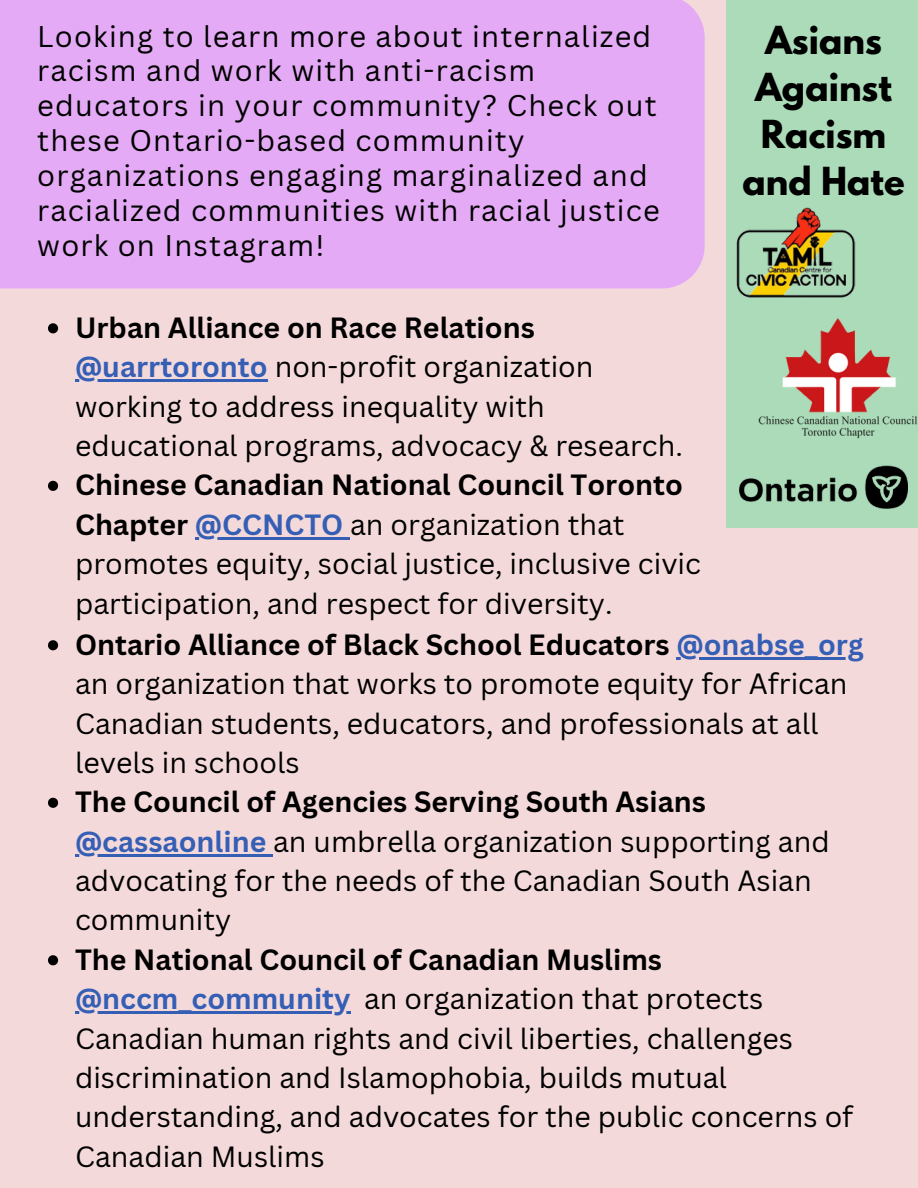
<style>
.page{position:relative;width:918px;height:1188px;background:#f4d9da}
.page>*{position:absolute;margin:0;border:0;box-sizing:border-box;transform-origin:0 0}
.t1{font:700 34.2px/47.2px "League Spartan";color:#000;text-align:center}
.t2{font:29.1px/34.8px "Canva Sans";letter-spacing:.04em;color:#000}
.t3{font:28.5px/39.3px "Canva Sans";color:#000}
.s1{font-weight:700}
.s2{font-weight:700;color:#355fb5}
</style>
<div class="page">
<div style="left:727px;top:0;width:191px;height:528px;background:#abdbb8"></div>
<img style="left:758px;top:318px;width:159px;height:121px">
<img style="left:736px;top:207px;width:120px;height:91px">
<img style="left:739px;top:465px;width:169px;height:44px">
<div style="left:0;top:0;width:705px;height:288px;background:#e5aaf6"></div>
<svg style="left:48px;top:640px;width:10px;height:10px"></svg>
<hr style="left:677px;top:657px;width:27px;height:2px;background:#355fb5">
<hr style="left:704px;top:657px;width:160px;height:2px;background:#355fb5">
<svg style="left:48px;top:798px;width:10px;height:10px"></svg>
<hr style="left:75px;top:854px;width:27px;height:2px;background:#355fb5">
<hr style="left:102px;top:854px;width:171px;height:2px;background:#355fb5">
<svg style="left:48px;top:955px;width:10px;height:10px"></svg>
<hr style="left:75px;top:1011px;width:27px;height:3px;background:#355fb5">
<hr style="left:102px;top:1011px;width:249px;height:3px;background:#355fb5">
<svg style="left:48px;top:323px;width:10px;height:10px"></svg>
<hr style="left:75px;top:380px;width:27px;height:2px;background:#355fb5">
<hr style="left:102px;top:380px;width:166px;height:2px;background:#355fb5">
<svg style="left:48px;top:481px;width:10px;height:10px"></svg>
<hr style="left:195px;top:537px;width:27px;height:2px;background:#355fb5">
<hr style="left:222px;top:537px;width:128px;height:2px;background:#355fb5">
<p class="t2" style="left:37px;top:18px;width:624px">Looking to learn more about internalized racism and work with anti-racism educators in your community? Check out these Ontario-based community organizations engaging marginalized and racialized communities with racial justice work on Instagram!</p>
<p class="t3" style="left:75px;top:307px;width:609px"><span class="s1">Urban Alliance on Race Relations </span><span class="s2">@uarrtoronto</span> non-profit organization working to address inequality with educational programs, advocacy &amp; research.</p>
<p class="t3" style="left:75px;top:465px;width:628px"><span class="s1">Chinese Canadian National Council Toronto Chapter</span> <span class="s2">@CCNCTO</span> an organization that promotes equity, social justice, inclusive civic participation, and respect for diversity.</p>
<p class="t1" style="left:742px;top:21px;width:164px">Asians<br>Against<br>Racism and Hate</p>
<p class="t3" style="left:75px;top:624px;width:790px"><span class="s1">Ontario Alliance of Black School Educators</span> <span class="s2">@onabse_org </span>an organization that works to promote equity for African Canadian students, educators, and professionals at all levels in schools</p>
<p class="t3" style="left:75px;top:782px;width:756px"><span class="s1">The Council of Agencies Serving South Asians </span><span class="s2">@cassaonline</span> an umbrella organization supporting and advocating for the needs of the Canadian South Asian community</p>
<p class="t3" style="left:75px;top:939px;width:780px"><span class="s1">The National Council of Canadian Muslims </span><span class="s2">@nccm_community</span> an organization that protects Canadian human rights and civil liberties, challenges discrimination and Islamophobia, builds mutual understanding, and advocates for the public concerns of Canadian Muslims</p>
</div>
